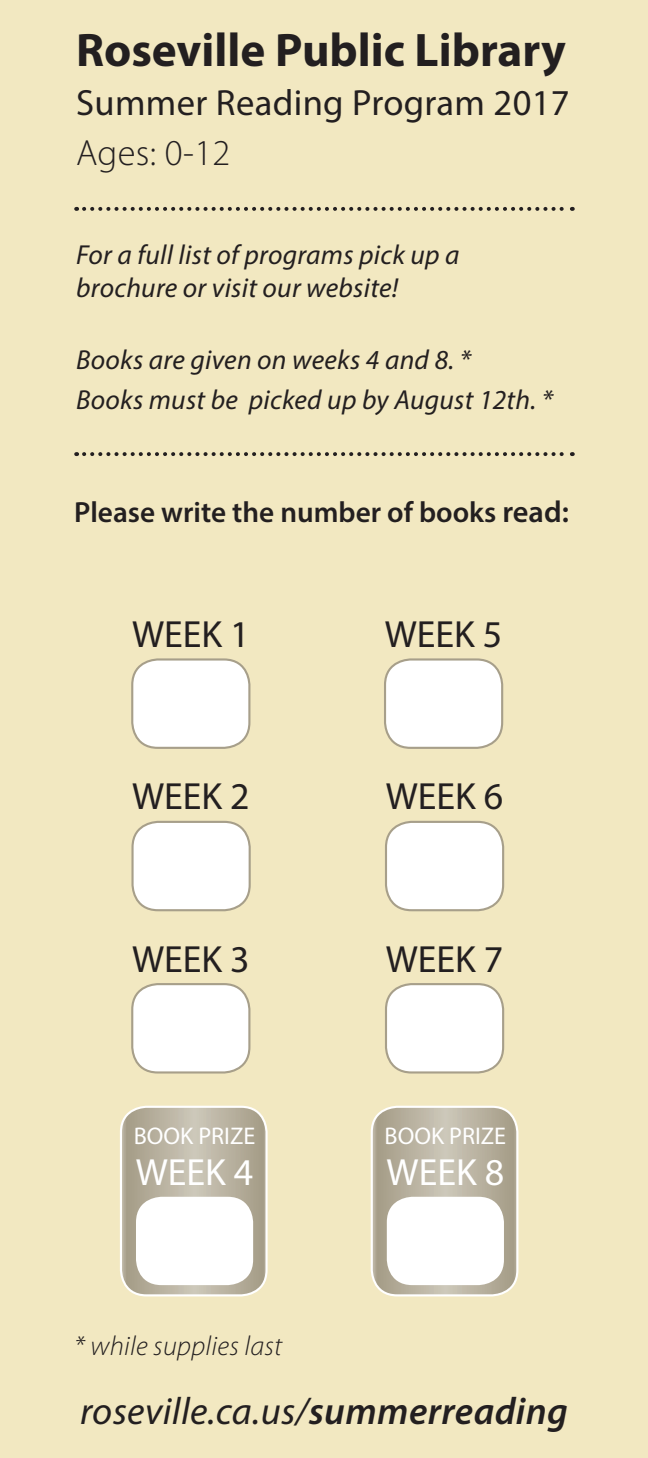
<style>
.page{position:relative;width:648px;height:1458px;background:#f2e8c1}
.page>*{position:absolute;margin:0;border:0;box-sizing:border-box;transform-origin:0 0}
.t1{font:700 47.25px "Myriad Pro";color:#231f20}
.t2{font:italic 38.25px "Myriad Pro";letter-spacing:.01em;color:#231f20}
.t3{font:38.02px "Myriad Pro";color:#231f20}
.t4{font:38.02px "Myriad Pro";color:#fff}
.t5{font:36.45px "Myriad Pro";letter-spacing:.01em;color:#231f20}
.t6{font:300 36.45px "Myriad Pro";letter-spacing:.01em;color:#231f20}
.t7{font:600 29.25px "Myriad Pro";color:#231f20}
.t8{font:italic 27.45px/33.1px "Myriad Pro";letter-spacing:.01em;color:#231f20}
.t9{font:italic 300 27.45px "Myriad Pro";letter-spacing:.01em;color:#231f20}
.t10{font:24.3px "Myriad Pro";color:#fff}
.s1{font-size:30.38px}
.s2{font-weight:600}
</style>
<div class="page">
<div style="left:132px;top:659px;width:117px;height:89px;background:#fff;border-radius:26px"></div>
<div style="left:131px;top:658px;width:119px;height:91px;border:2px solid #a79f8a;border-radius:26px"></div>
<div style="left:133px;top:822px;width:117px;height:88px;background:#fff;border-radius:26px"></div>
<div style="left:131px;top:821px;width:120px;height:90px;border:2px solid #a79f8a;border-radius:26px"></div>
<div style="left:386px;top:822px;width:117px;height:88px;background:#fff;border-radius:26px"></div>
<div style="left:385px;top:821px;width:119px;height:90px;border:2px solid #a79f8a;border-radius:26px"></div>
<div style="left:132px;top:984px;width:117px;height:88px;background:#fff;border-radius:26px"></div>
<div style="left:131px;top:983px;width:119px;height:91px;border:2px solid #a79f8a;border-radius:26px"></div>
<div style="left:386px;top:984px;width:117px;height:88px;background:#fff;border-radius:26px"></div>
<div style="left:385px;top:983px;width:119px;height:91px;border:2px solid #a79f8a;border-radius:26px"></div>
<svg style="left:372px;top:1107px;width:145px;height:188px;background:#b8b19f"></svg>
<div style="left:371px;top:1106px;width:147px;height:190px;border:2px solid #fff;border-radius:26px"></div>
<div style="left:387px;top:1197px;width:117px;height:88px;background:#fff;border-radius:26px"></div>
<svg style="left:84px;top:207px;width:489px;height:4px"></svg>
<svg style="left:84px;top:452px;width:489px;height:4px"></svg>
<div style="left:385px;top:659px;width:117px;height:89px;background:#fff;border-radius:26px"></div>
<div style="left:384px;top:658px;width:119px;height:91px;border:2px solid #a79f8a;border-radius:26px"></div>
<svg style="left:121px;top:1107px;width:145px;height:188px;background:#b8b19e"></svg>
<div style="left:120px;top:1106px;width:148px;height:190px;border:2px solid #fff;border-radius:26px"></div>
<div style="left:136px;top:1197px;width:117px;height:88px;background:#fff;border-radius:26px"></div>
<p class="t1" style="left:76px;top:19px;width:491px">Roseville Public Library</p>
<p class="t5" style="left:76px;top:81px;width:495px">Summer Reading Program 2017</p>
<p class="t6" style="left:76px;top:131px;width:156px">Ages: 0-12</p>
<p class="t8" style="left:76px;top:238px;width:385px">For a full list of programs pick up a brochure or visit our website!</p>
<p class="t8" style="left:76px;top:343px;width:397px">Books are given on weeks 4 and 8. *</p>
<p class="t8" style="left:76px;top:383px;width:479px">Books must be picked up by August 12th. *</p>
<p class="t7" style="left:74px;top:494px;width:496px">Please write the number of books <span class="s1">read:</span></p>
<p class="t3" style="left:132px;top:611px;width:119px">WEEK 1</p>
<p class="t3" style="left:385px;top:611px;width:119px">WEEK 5</p>
<p class="t3" style="left:132px;top:773px;width:119px">WEEK 2</p>
<p class="t3" style="left:386px;top:773px;width:119px">WEEK 6</p>
<p class="t3" style="left:132px;top:936px;width:119px">WEEK 3</p>
<p class="t3" style="left:386px;top:936px;width:119px">WEEK 7</p>
<p class="t10" style="left:134px;top:1121px;width:123px">BOOK PRIZE</p>
<p class="t4" style="left:136px;top:1149px;width:119px">WEEK 4</p>
<p class="t9" style="left:74px;top:1330px;width:210px">* while supplies last</p>
<p class="t10" style="left:385px;top:1121px;width:123px">BOOK PRIZE</p>
<p class="t4" style="left:387px;top:1149px;width:119px">WEEK 8</p>
<p class="t2" style="left:80px;top:1387px;width:489px">roseville.ca.us/<span class="s2">summerreading</span></p>
</div>
